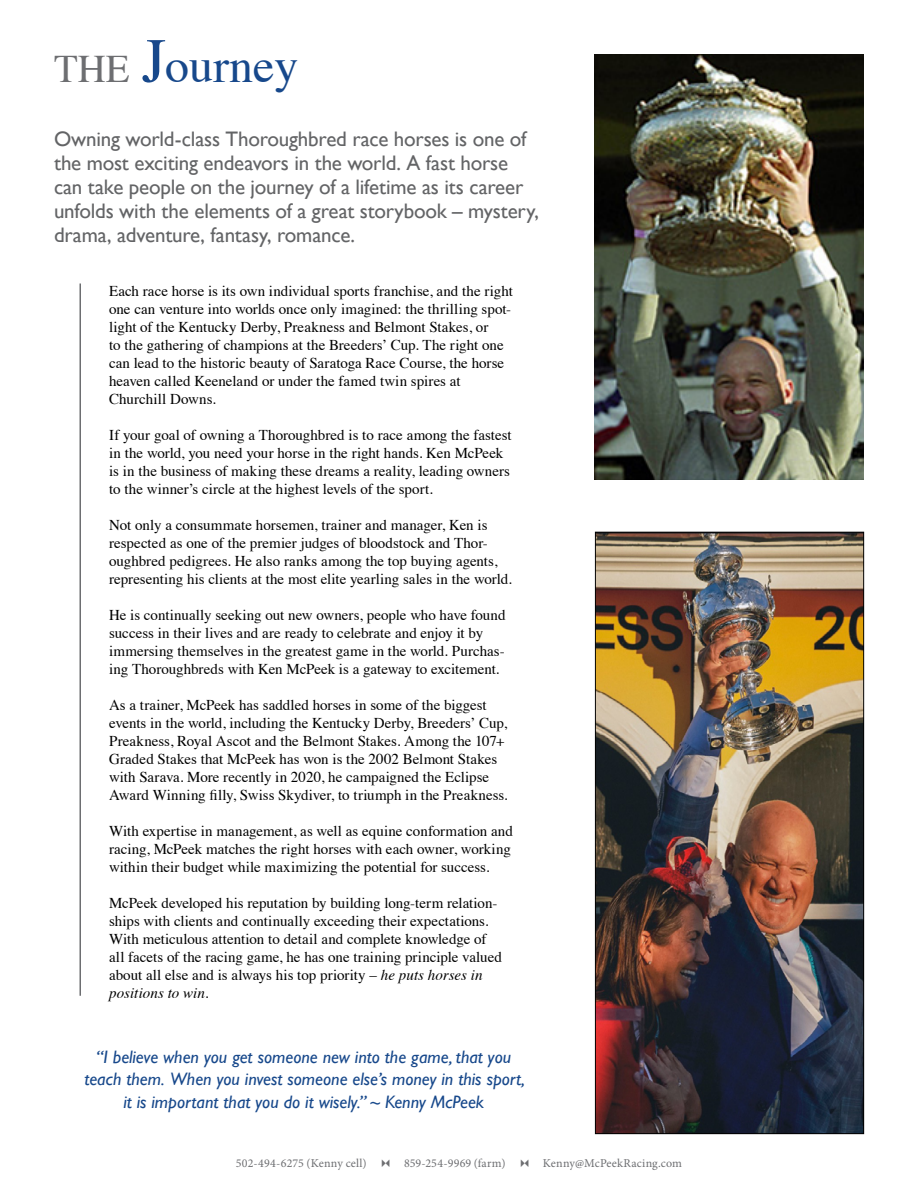
<style>
.page{position:relative;width:918px;height:1188px;background:#fff}
.page>*{position:absolute;margin:0;border:0;box-sizing:border-box;transform-origin:0 0}
.t1{font:48px "Times";color:#17488b}
.t2{font:21px/24px "Gill Sans";letter-spacing:-.01em;color:#636466}
.t3{font:italic 18px/22.5px "Gill Sans";color:#17488b;text-align:center}
.t4{font:15px/18px "Times";color:#000}
.t5{font:12px "Minion Pro";letter-spacing:.01em;color:#6d6e71}
.s1{font-size:39px;color:#6d6e71}
.s2{font-size:63px}
.s3{font-style:italic}
</style>
<div class="page">
<img style="left:594px;top:54px;width:270px;height:425px">
<img style="left:597px;top:534px;width:265px;height:598px">
<div style="left:595px;top:532px;width:269px;height:602px;border:1px solid #000"></div>
<hr style="left:80px;top:284px;width:1px;height:712px;background:#6d6e71">
<h1 class="t1" style="left:54px;top:21px;width:246px"><span class="s1">THE</span> <span class="s2">J</span>ourney</h1>
<p class="t2" style="left:54px;top:126px;width:486px">Owning world-class Thoroughbred race horses is one of the most exciting endeavors in the world. A fast horse can take people on the journey of a lifetime as its career unfolds with the elements of a great storybook – mystery, drama, adventure, fantasy, romance.</p>
<p class="t4" style="left:109px;top:281px;width:405px">Each race horse is its own individual sports franchise, and the right one can venture into worlds once only imagined: the thrilling spot&shy;light of the Kentucky Derby, Preakness and Belmont Stakes, or<br>to the gathering of champions at the Breeders’ Cup. The right one can lead to the historic beauty of Saratoga Race Course, the horse heaven called Keeneland or under the famed twin spires at Churchill Downs.</p>
<p class="t4" style="left:109px;top:425px;width:404px">If your goal of owning a Thoroughbred is to race among the fastest in the world, you need your horse in the right hands. Ken McPeek is in the business of making these dreams a reality, leading owners to the winner’s circle at the highest levels of the sport.</p>
<p class="t4" style="left:109px;top:515px;width:404px">Not only a consummate horsemen, trainer and manager, Ken is respected as one of the premier judges of bloodstock and Thor&shy;oughbred pedigrees. He also ranks among the top buying agents, representing his clients at the most elite yearling sales in the world.</p>
<p class="t4" style="left:109px;top:605px;width:398px">He is continually seeking out new owners, people who have found success in their lives and are ready to celebrate and enjoy it by immersing themselves in the greatest game in the world. Purchas&shy;ing Thoroughbreds with Ken McPeek is a gateway to excitement.</p>
<p class="t4" style="left:109px;top:695px;width:400px">As a trainer, McPeek has saddled horses in some of the biggest events in the world, including the Kentucky Derby, Breeders’ Cup, Preakness, Royal Ascot and the Belmont Stakes. Among the 107+ Graded Stakes that McPeek has won is the 2002 Belmont Stakes with Sarava. More recently in 2020, he campaigned the Eclipse Award Winning filly, Swiss Skydiver, to triumph in the Preakness.</p>
<p class="t4" style="left:109px;top:821px;width:405px">With expertise in management, as well as equine conformation and racing, McPeek matches the right horses with each owner, working within their budget while maximizing the potential for success.</p>
<p class="t4" style="left:109px;top:893px;width:394px">McPeek developed his reputation by building long-term relation&shy;ships with clients and continually exceeding their expectations.<br>With meticulous attention to detail and complete knowledge of all facets of the racing game, he has one training principle valued about all else and is always his top priority – <span class="s3">he puts horses in positions to win.</span></p>
<p class="t3" style="left:84px;top:1045px;width:442px">“I believe when you get someone new into the game, that you teach them. When you invest someone else’s money in this sport, it is important that you do it wisely.” ~ Kenny McPeek</p>
<p class="t5" style="left:236px;top:1155px;width:448px">502-494-6275 (Kenny cell) ✔✓ 859-254-9969 (farm) ✔✓ Kenny@McPeekRacing.com</p>
</div>
